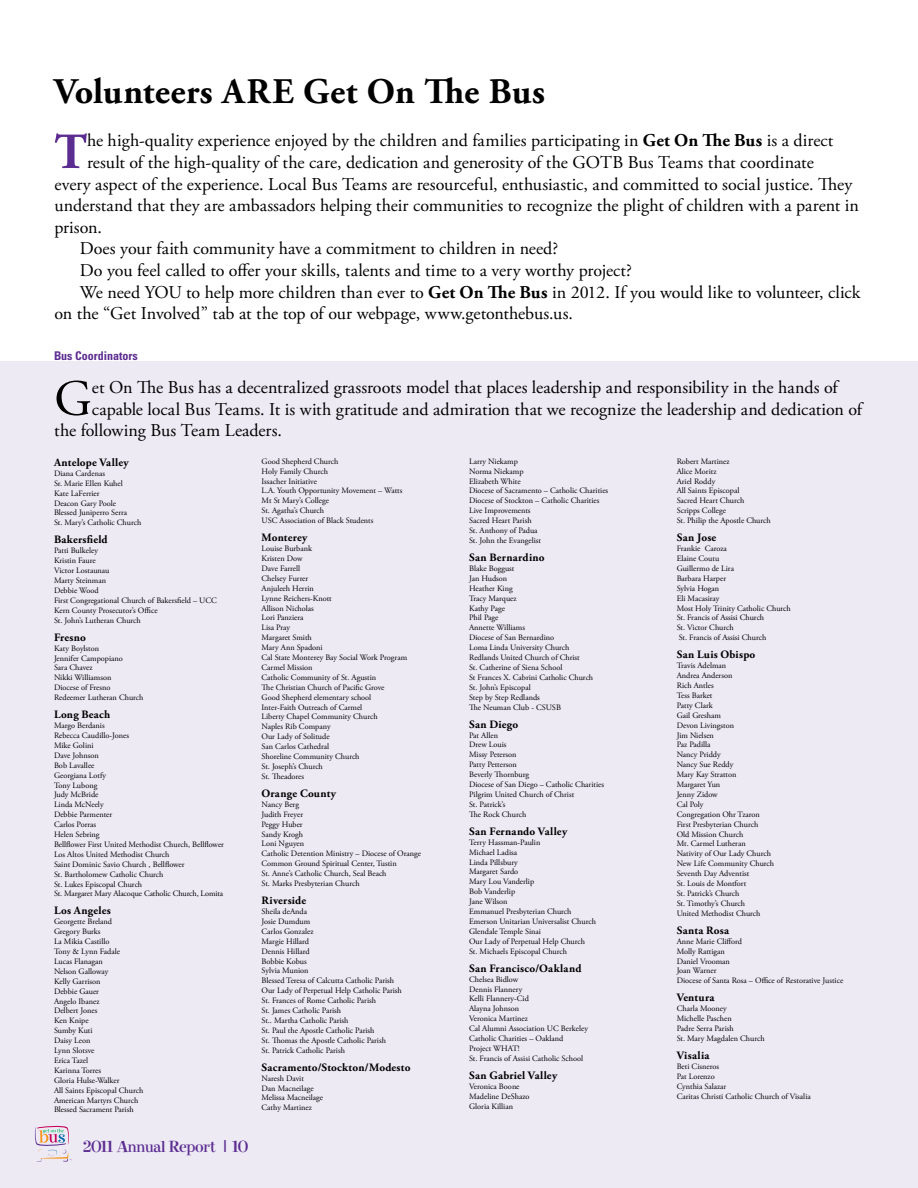
<style>
.page{position:relative;width:918px;height:1188px;background:#fff}
.page>*{position:absolute;margin:0;border:0;box-sizing:border-box;transform-origin:0 0}
.t1{font:700 50.55px "Adobe Garamond Pro";color:#5c2d91}
.t2{font:50.55px "Adobe Garamond Pro";color:#000}
.t3{font:700 36px "Adobe Garamond Pro";letter-spacing:.01em;color:#000}
.t4{font:18px "Adobe Garamond Pro";color:#000}
.t5{font:18px "Elroy";letter-spacing:-.01em;color:#5c2d91}
.t6{font:700 condensed 12px "Univers LT Std";color:#5c2d91}
.t7{font:700 11.25px "Adobe Garamond Pro";letter-spacing:.02em;color:#000}
.t8{font:8.25px/9.9px "Adobe Garamond Pro";color:#000}
.s1{font-weight:700}
.s2{font-family:"Clarendon"}
</style>
<div class="page">
<div style="left:0;top:362px;width:918px;height:826px;background:#edeaf4"></div>
<svg style="left:34px;top:1125px;width:38px;height:37px"></svg>
<h2 class="t3" style="left:54px;top:71px;width:493px">Volunteers ARE Get On The Bus</h2>
<h1 class="t1" style="left:54px;top:123px;width:34px">T</h1>
<h3 class="t4" style="left:87px;top:130px;width:748px">he high-quality experience enjoyed by the children and families participating in <span class="s1">Get On The Bus</span> is a direct</h3>
<h3 class="t4" style="left:87px;top:151px;width:728px">result of the high-quality of the care, dedication and generosity of the GOTB Bus Teams that coordinate</h3>
<h3 class="t4" style="left:54px;top:173px;width:800px">every aspect of the experience. Local Bus Teams are resourceful, enthusiastic, and committed to social justice. They</h3>
<h3 class="t4" style="left:54px;top:195px;width:806px">understand that they are ambassadors helping their communities to recognize the plight of children with a parent in</h3>
<h3 class="t4" style="left:54px;top:216px;width:49px">prison.</h3>
<h3 class="t4" style="left:80px;top:238px;width:480px">Does your faith community have a commitment to children in need?</h3>
<h3 class="t4" style="left:80px;top:259px;width:553px">Do you feel called to offer your skills, talents and time to a very worthy project?</h3>
<h3 class="t4" style="left:80px;top:281px;width:782px">We need YOU to help more children than ever to <span class="s1">Get On The Bus</span> in 2012. If you would like to volunteer, click</h3>
<h3 class="t4" style="left:54px;top:303px;width:520px">on the “Get Involved” tab at the top of our webpage, www.getonthebus.us.</h3>
<h3 class="t6" style="left:54px;top:348px;width:85px">Bus Coordinators</h3>
<h1 class="t2" style="left:54px;top:368px;width:39px">G</h1>
<h3 class="t4" style="left:92px;top:377px;width:747px">et On The Bus has a decentralized grassroots model that places leadership and responsibility in the hands of</h3>
<h3 class="t4" style="left:92px;top:398px;width:772px">capable local Bus Teams. It is with gratitude and admiration that we recognize the leadership and dedication of</h3>
<h3 class="t4" style="left:54px;top:420px;width:229px">the following Bus Team Leaders.</h3>
<h3 class="t7" style="left:54px;top:456px;width:76px">Antelope Valley</h3>
<p class="t8" style="left:54px;top:469px;width:89px">Diana Cardenas<br>Sr. Marie Ellen Kuhel<br>Kate LaFerrier<br>Deacon Gary Poole<br>Blessed Juniperro Serra<br>St. Mary’s Catholic Church</p>
<h3 class="t7" style="left:54px;top:533px;width:55px">Bakersfield</h3>
<p class="t8" style="left:54px;top:546px;width:164px">Patti Bulkeley<br>Kristin Faure<br>Victor Lostaunau<br>Marty Steinman<br>Debbie Wood<br>First Congregational Church of Bakersfield – UCC<br>Kern County Prosecutor’s Office<br>St. John’s Lutheran Church</p>
<h3 class="t7" style="left:54px;top:631px;width:33px">Fresno</h3>
<p class="t8" style="left:54px;top:643px;width:91px">Katy Boylston<br>Jennifer Campopiano<br>Sara Chavez<br>Nikki Williamson<br>Diocese of Fresno<br>Redeemer Lutheran Church</p>
<h3 class="t7" style="left:54px;top:708px;width:58px">Long Beach</h3>
<p class="t8" style="left:54px;top:721px;width:172px">Margo Berdanis<br>Rebecca Caudillo-Jones<br>Mike Golini<br>Dave Johnson<br>Bob Lavallee<br>Georgiana Lotfy<br>Tony Lubong<br>Judy McBride<br>Linda McNeely<br>Debbie Parmenter<br>Carlos Porras<br>Helen Sebring<br>Bellflower First United Methodist Church, Bellflower<br>Los Altos United Methodist Church<br>Saint Dominic Savio Church , Bellflower<br>St. Bartholomew Catholic Church<br>St. Lukes Episcopal Church<br>St. Margaret Mary Alacoque Catholic Church, Lomita</p>
<h3 class="t7" style="left:54px;top:904px;width:58px">Los Angeles</h3>
<p class="t8" style="left:54px;top:917px;width:91px">Georgette Breland<br>Gregory Burks<br>La Mikia Castillo<br>Tony &amp; Lynn Fadale<br>Lucas Flanagan<br>Nelson Galloway<br>Kelly Garrison<br>Debbie Gauer<br>Angelo Ibanez<br>Delbert Jones<br>Ken Knipe<br>Sumby Kuti<br>Daisy Leon<br>Lynn Slotsve<br>Erica Tazel<br>Karinna Torres<br>Gloria Hulse-Walker<br>All Saints Episcopal Church<br>American Martyrs Church<br>Blessed Sacrament Parish</p>
<h3 class="t5" style="left:83px;top:1138px;width:167px">2011 Annual Report <span class="s2">|</span> 10</h3>
<p class="t8" style="left:262px;top:456px;width:142px">Good Shepherd Church<br>Holy Family Church<br>Issacher Initiative<br>L.A. Youth Opportunity Movement – Watts<br>Mt St Mary’s College<br>St. Agatha’s Church<br>USC Association of Black Students</p>
<h3 class="t7" style="left:262px;top:531px;width:47px">Monterey</h3>
<p class="t8" style="left:262px;top:544px;width:147px">Louise Burbank<br>Kristen Dow<br>Dave Farrell<br>Chelsey Furrer<br>Anjuleeh Herrin<br>Lynne Reichers-Knott<br>Allison Nicholas<br>Lori Panziera<br>Lisa Pray<br>Margaret Smith<br>Mary Ann Spadoni<br>Cal State Monterey Bay Social Work Program<br>Carmel Mission<br>Catholic Community of St. Agustin<br>The Christian Church of Pacific Grove<br>Good Shepherd elementary school<br>Inter-Faith Outreach of Carmel<br>Liberty Chapel Community Church<br>Naples Rib Company<br>Our Lady of Solitude<br>San Carlos Cathedral<br>Shoreline Community Church<br>St. Joseph’s Church<br>St. Theadores</p>
<h3 class="t7" style="left:262px;top:787px;width:76px">Orange County</h3>
<p class="t8" style="left:262px;top:800px;width:161px">Nancy Berg<br>Judith Freyer<br>Peggy Huber<br>Sandy Krogh<br>Loni Nguyen<br>Catholic Detention Ministry – Diocese of Orange<br>Common Ground Spiritual Center, Tustin<br>St. Anne’s Catholic Church, Seal Beach<br>St. Marks Presbyterian Church</p>
<h3 class="t7" style="left:262px;top:894px;width:46px">Riverside</h3>
<p class="t8" style="left:262px;top:907px;width:142px">Sheila deAnda<br>Josie Dumdum<br>Carlos Gonzalez<br>Margie Hillard<br>Dennis Hillard<br>Bobbie Kobus<br>Sylvia Munion<br>Blessed Teresa of Calcutta Catholic Parish<br>Our Lady of Perpetual Help Catholic Parish<br>St. Frances of Rome Catholic Parish<br>St. James Catholic Parish<br>St.. Martha Catholic Parish<br>St. Paul the Apostle Catholic Parish<br>St. Thomas the Apostle Catholic Parish<br>St. Patrick Catholic Parish</p>
<h3 class="t7" style="left:262px;top:1061px;width:150px">Sacramento/Stockton/Modesto</h3>
<p class="t8" style="left:262px;top:1073px;width:63px">Naresh Davit<br>Dan Macneilage<br>Melissa Macneilage<br>Cathy Martinez</p>
<p class="t8" style="left:469px;top:456px;width:141px">Larry Niekamp<br>Norma Niekamp<br>Elizabeth White<br>Diocese of Sacramento – Catholic Charities<br>Diocese of Stockton – Catholic Charities<br>Live Improvements<br>Sacred Heart Parish<br>St. Anthony of Padua<br>St. John the Evangelist</p>
<h3 class="t7" style="left:469px;top:551px;width:77px">San Bernardino</h3>
<p class="t8" style="left:469px;top:564px;width:126px">Blake Boggust<br>Jan Hudson<br>Heather King<br>Tracy Marquez<br>Kathy Page<br>Phil Page<br>Annette Williams<br>Diocese of San Bernardino<br>Loma Linda University Church<br>Redlands United Church of Christ<br>St. Catherine of Siena School<br>St Frances X. Cabrini Catholic Church<br>St. John’s Episcopal<br>Step by Step Redlands<br>The Neuman Club - CSUSB</p>
<h3 class="t7" style="left:469px;top:718px;width:51px">San Diego</h3>
<p class="t8" style="left:469px;top:730px;width:136px">Pat Allen<br>Drew Louis<br>Missy Peterson<br>Patty Petterson<br>Beverly Thornburg<br>Diocese of San Diego – Catholic Charities<br>Pilgrim United Church of Christ<br>St. Patrick’s<br>The Rock Church</p>
<h3 class="t7" style="left:469px;top:825px;width:100px">San Fernando Valley</h3>
<p class="t8" style="left:469px;top:837px;width:128px">Terry Hassman-Paulin<br>Michael Ladisa<br>Linda Pillsbury<br>Margaret Sardo<br>Mary Lou Vanderlip<br>Bob Vanderlip<br>Jane Wilson<br>Emmanuel Presbyterian Church<br>Emerson Unitarian Universalist Church<br>Glendale Temple Sinai<br>Our Lady of Perpetual Help Church<br>St. Michaels Episcopal Church</p>
<h3 class="t7" style="left:469px;top:962px;width:114px">San Francisco/Oakland</h3>
<p class="t8" style="left:469px;top:974px;width:120px">Chelsea Bidlow<br>Dennis Flannery<br>Kelli Flannery-Cid<br>Alayna Johnson<br>Veronica Martinez<br>Cal Alumni Association UC Berkeley<br>Catholic Charities – Oakland<br>Project WHAT!<br>St. Francis of Assisi Catholic School</p>
<h3 class="t7" style="left:469px;top:1069px;width:90px">San Gabriel Valley</h3>
<p class="t8" style="left:469px;top:1082px;width:62px">Veronica Boone<br>Madeline DeShazo<br>Gloria Killian</p>
<p class="t8" style="left:677px;top:456px;width:96px">Robert Martinez<br>Alice Moritz<br>Ariel Roddy<br>All Saints Episcopal<br>Sacred Heart Church<br>Scripps College<br>St. Philip the Apostle Church</p>
<h3 class="t7" style="left:677px;top:531px;width:41px">San Jose</h3>
<p class="t8" style="left:677px;top:544px;width:116px">Frankie Caroza<br>Elaine Coutu<br>Guillermo de Lira<br>Barbara Harper<br>Sylvia Hogan<br>Eli Macasiray<br>Most Holy Trinity Catholic Church<br>St. Francis of Assisi Church<br>St. Victor Church<br>St. Francis of Assisi Church</p>
<h3 class="t7" style="left:677px;top:648px;width:80px">San Luis Obispo</h3>
<p class="t8" style="left:677px;top:661px;width:99px">Travis Adelman<br>Andrea Anderson<br>Rich Antles<br>Tess Barket<br>Patty Clark<br>Gail Gresham<br>Devon Livingston<br>Jim Nielsen<br>Paz Padilla<br>Nancy Priddy<br>Nancy Sue Reddy<br>Mary Kay Stratton<br>Margaret Yun<br>Jenny Zidow<br>Cal Poly<br>Congregation Ohr Tzaron<br>First Presbyterian Church<br>Old Mission Church<br>Mt. Carmel Lutheran<br>Nativity of Our Lady Church<br>New Life Community Church<br>Seventh Day Adventist<br>St. Louis de Montfort<br>St. Patrick’s Church<br>St. Timothy’s Church<br>United Methodist Church</p>
<h3 class="t7" style="left:677px;top:924px;width:54px">Santa Rosa</h3>
<p class="t8" style="left:677px;top:936px;width:168px">Anne Marie Clifford<br>Molly Rattigan<br>Daniel Vrooman<br>Joan Warner<br>Diocese of Santa Rosa – Office of Restorative Justice</p>
<h3 class="t7" style="left:677px;top:991px;width:39px">Ventura</h3>
<p class="t8" style="left:677px;top:1004px;width:89px">Charla Mooney<br>Michelle Paschen<br>Padre Serra Parish<br>St. Mary Magdalen Church</p>
<h3 class="t7" style="left:677px;top:1049px;width:34px">Visalia</h3>
<p class="t8" style="left:677px;top:1062px;width:136px">Beti Cisneros<br>Pat Lorenzo<br>Cynthia Salazar<br>Caritas Christi Catholic Church of Visalia</p>
</div>
